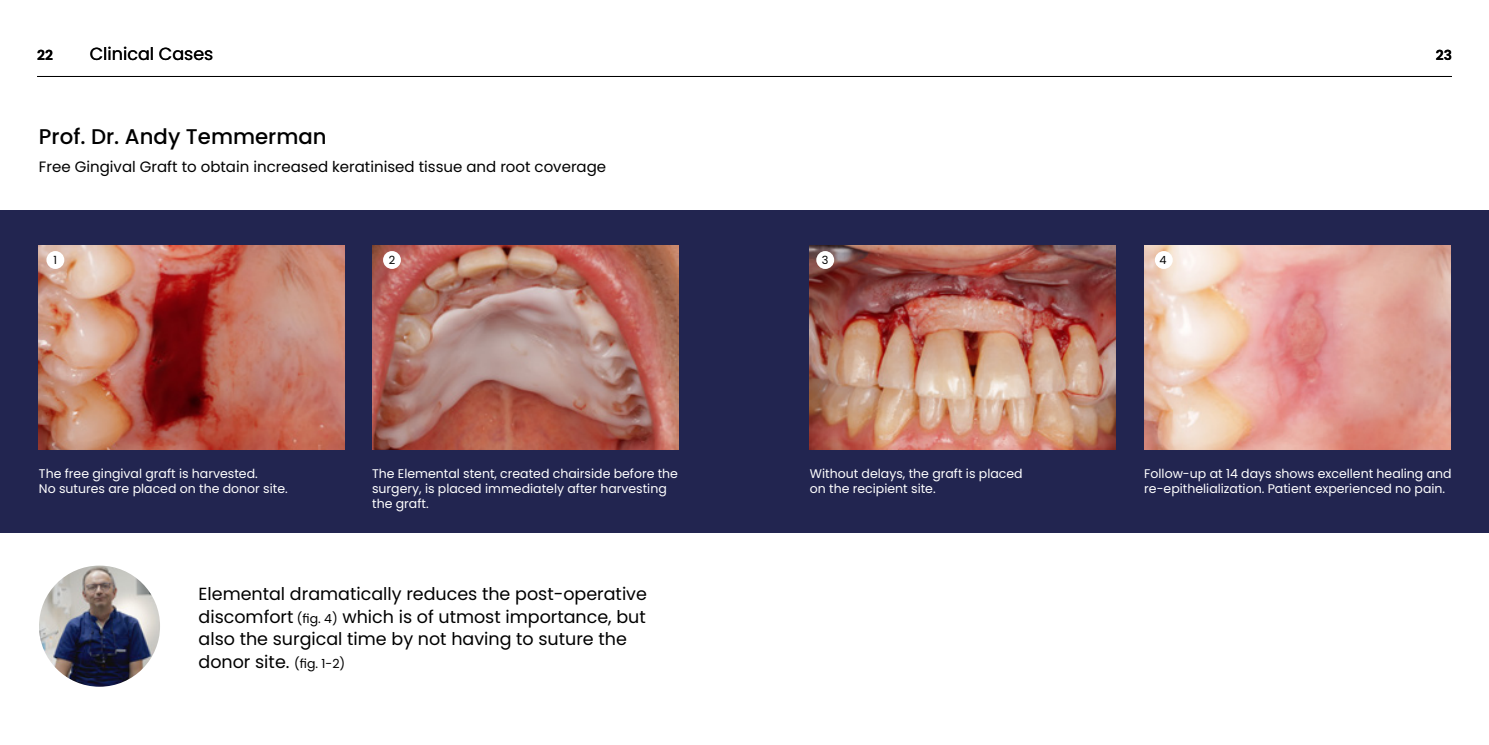
<style>
.page{position:relative;width:1489px;height:745px;background:#fff}
.page>*{position:absolute;margin:0;border:0;box-sizing:border-box;transform-origin:0 0}
.t1{font:500 21.25px "Poppins";color:#000}
.t2{font:17.5px/22.5px "Poppins";color:#000}
.t3{font:15px "Poppins";color:#000}
.t4{font:600 13.75px "Poppins";color:#000}
.t5{font:12.5px/15px "Poppins";color:#fff}
.t6{font:11.25px "Poppins";color:#000}
.s1{font-size:12.5px}
</style>
<div class="page">
<div style="left:0;top:210px;width:1488px;height:321px;background:#222550"></div>
<img style="left:372px;top:245px;width:306px;height:204px">
<div style="left:383px;top:251px;width:18px;height:18px;background:#fff;border-radius:50%"></div>
<img style="left:39px;top:245px;width:306px;height:204px">
<div style="left:46px;top:251px;width:18px;height:18px;background:#fff;border-radius:50%"></div>
<img style="left:39px;top:565px;width:121px;height:121px;border-radius:60px">
<img style="left:809px;top:245px;width:306px;height:204px">
<img style="left:1144px;top:245px;width:305px;height:204px">
<div style="left:816px;top:251px;width:18px;height:18px;background:#fff;border-radius:50%"></div>
<div style="left:1154px;top:251px;width:18px;height:18px;background:#fff;border-radius:50%"></div>
<hr style="left:37px;top:76px;width:1414px;height:1px;background:#000">
<p class="t4" style="left:37px;top:47px;width:17px">22</p>
<h2 class="t2" style="left:90px;top:43px;width:125px">Clinical Cases</h2>
<p class="t4" style="left:1435px;top:47px;width:18px">23</p>
<h1 class="t1" style="left:39px;top:124px;width:289px">Prof. Dr. Andy Temmerman</h1>
<p class="t3" style="left:39px;top:158px;width:568px">Free Gingival Graft to obtain increased keratinised tissue and root coverage</p>
<p class="t6" style="left:54px;top:253px;width:5px">1</p>
<p class="t6" style="left:821px;top:253px;width:8px">3</p>
<p class="t6" style="left:1159px;top:253px;width:9px">4</p>
<p class="t6" style="left:389px;top:253px;width:8px">2</p>
<p class="t5" style="left:39px;top:465px;width:250px">The free gingival graft is harvested.<br>No sutures are placed on the donor site.</p>
<p class="t5" style="left:372px;top:465px;width:307px">The Elemental stent, created chairside before the surgery, is placed immediately after harvesting the graft.</p>
<h2 class="t2" style="left:198px;top:582px;width:450px">Elemental dramatically reduces the post-operative discomfort <span class="s1">(fig. 4)</span> which is of utmost importance, but also the surgical time by not having to suture the donor site. <span class="s1">(fig. 1-2)</span></h2>
<p class="t5" style="left:809px;top:465px;width:214px">Without delays, the graft is placed on the recipient site.</p>
<p class="t5" style="left:1144px;top:465px;width:309px">Follow-up at 14 days shows excellent healing and re-epithelialization. Patient experienced no pain.</p>
</div>
